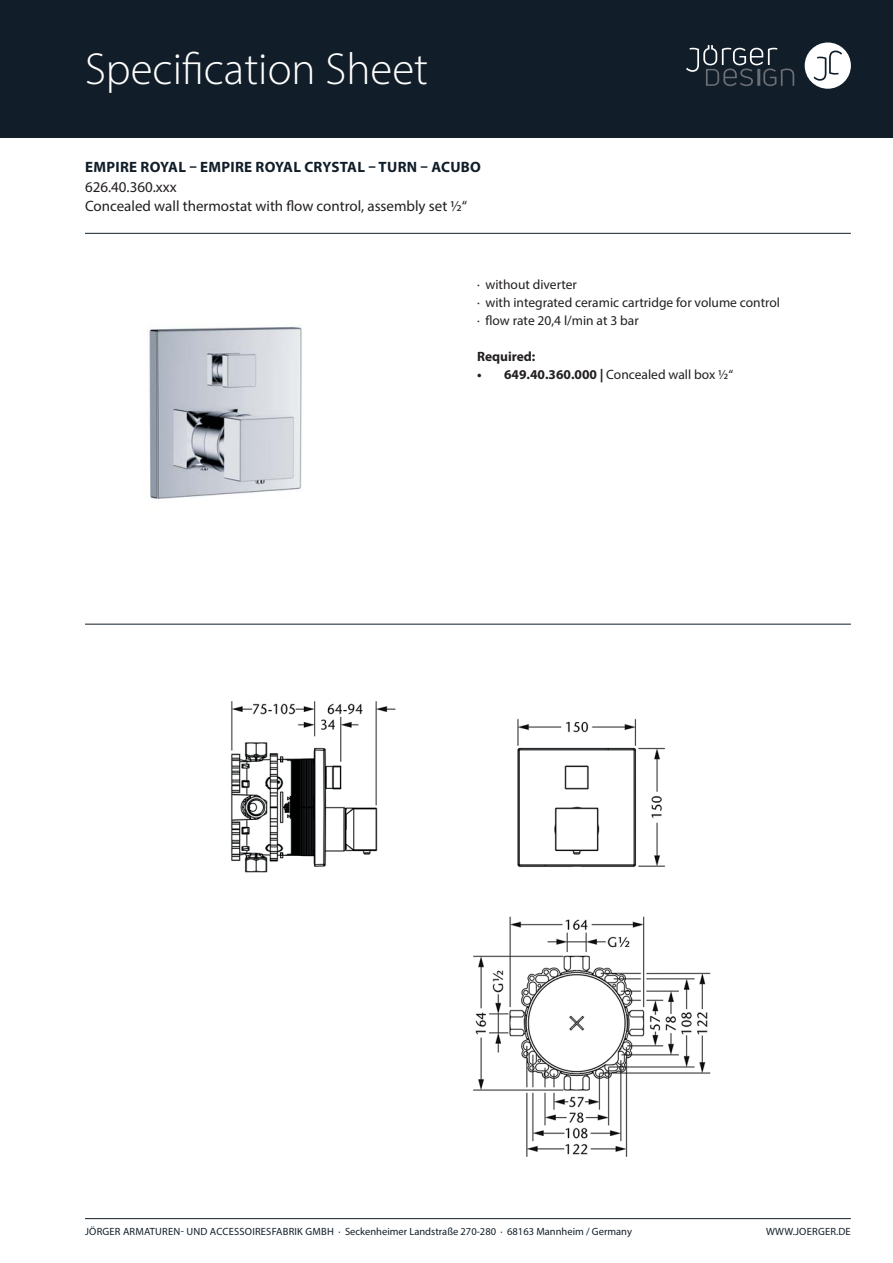
<style>
.page{position:relative;width:893px;height:1263px;background:#fff}
.page>*{position:absolute;margin:0;border:0;box-sizing:border-box;transform-origin:0 0}
.t1{font:300 45px "Myriad Pro";color:#fff}
.t2{font:15px "Myriad Pro";color:#231f20}
.t3{font:700 15px "Myriad Pro";letter-spacing:.02em;color:#111e29}
.t4{font:13.5px/18px "Myriad Pro";color:#231f20}
.t5{font:700 13.5px "Myriad Pro";color:#231f20}
.t6{font:10.5px "Myriad Pro";letter-spacing:.005em;color:#111e29}
.s1{font-weight:700}
</style>
<div class="page">
<div style="left:0;top:0;width:893px;height:138px;background:#111e29"></div>
<div style="left:805px;top:43px;width:46px;height:46px;background:#fff;border-radius:50%"></div>
<svg style="left:814px;top:51px;width:28px;height:30px"></svg>
<svg style="left:686px;top:45px;width:108px;height:41px"></svg>
<hr style="left:85px;top:1218px;width:766px;height:1px;background:#111e29">
<hr style="left:85px;top:233px;width:766px;height:1px;background:#111e29">
<hr style="left:85px;top:624px;width:766px;height:1px;background:#111e29">
<img style="left:149px;top:325px;width:153px;height:174px">
<img style="left:231px;top:701px;width:480px;height:456px">
<h1 class="t1" style="left:85px;top:52px;width:345px">Specification Sheet</h1>
<p class="t3" style="left:85px;top:161px;width:397px">EMPIRE ROYAL – EMPIRE ROYAL CRYSTAL – TURN – ACUBO</p>
<p class="t2" style="left:85px;top:200px;width:384px">Concealed wall thermostat with flow control, assembly set ½“</p>
<p class="t2" style="left:85px;top:181px;width:93px">626.40.360.xxx</p>
<p class="t4" style="left:477px;top:277px;width:305px">· without diverter<br>· with integrated ceramic cartridge for volume control · flow rate 20,4 l/min at 3 bar</p>
<p class="t5" style="left:477px;top:351px;width:60px">Required:</p>
<p class="t4" style="left:477px;top:367px;width:258px"><span class="s1">• 649.40.360.000 |</span> Concealed wall box ½“</p>
<p class="t6" style="left:85px;top:1228px;width:548px">JÖRGER ARMATUREN- UND ACCESSOIRESFABRIK GMBH · Seckenheimer Landstraße 270-280 · 68163 Mannheim / Germany</p>
<p class="t6" style="left:766px;top:1228px;width:86px">WWW.JOERGER.DE</p>
</div>
